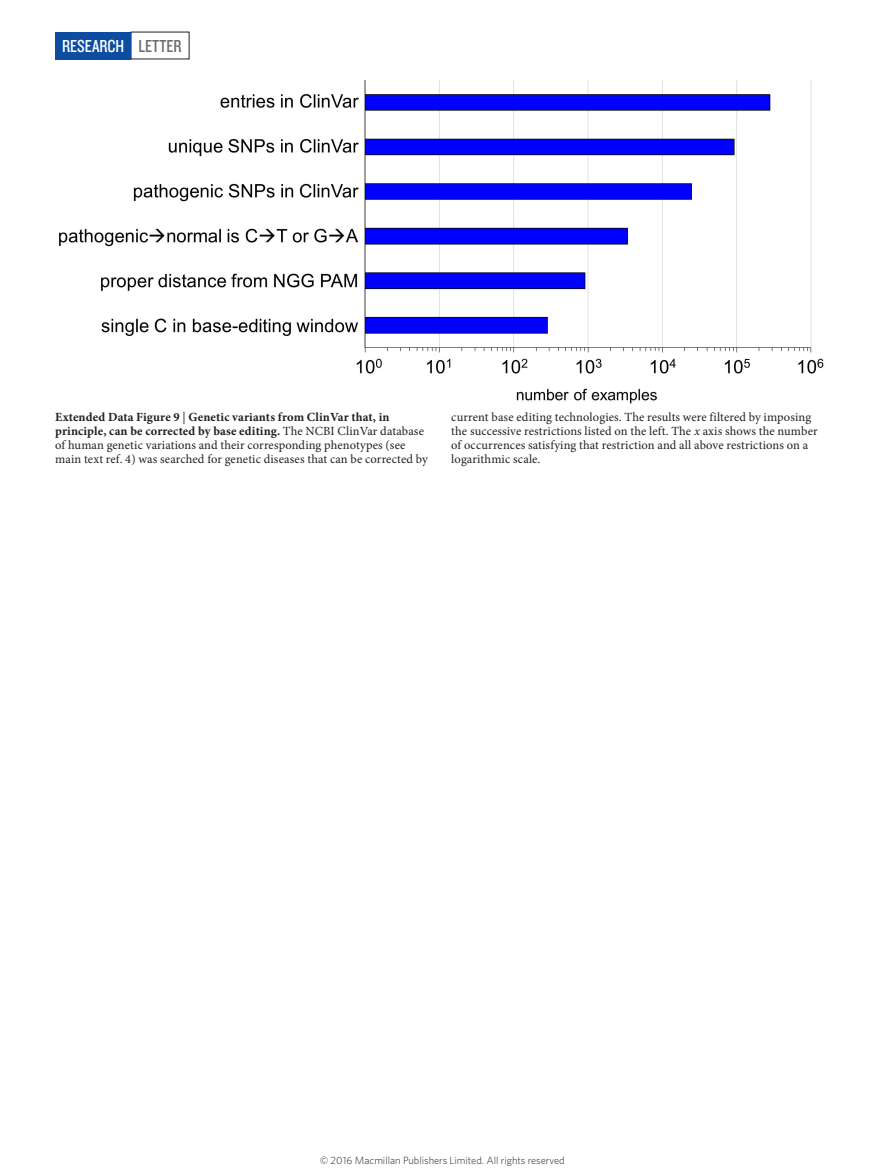
<style>
.page{position:relative;width:893px;height:1174px;background:#fff}
.page>*{position:absolute;margin:0;border:0;box-sizing:border-box;transform-origin:0 0}
.t1{font:18px "Knockout 29 Junior Ltweight";color:#fff}
.t2{font:12.45px/14.2px "Minion Pro";letter-spacing:.01em;color:#231f20}
.t3{font:300 10.5px "Whitney";color:#231f20}
.s1{color:#6c6d70}
.s2{font-weight:700}
.s3{font-style:italic}
</style>
<div class="page">
<div style="left:55px;top:32px;width:76px;height:27px;background:#0d4da1"></div>
<img style="left:60px;top:81px;width:764px;height:322px">
<h1 class="t1" style="left:62px;top:34px;width:121px">RESEARCH <span class="s1">LETTER</span></h1>
<p class="t2" style="left:55px;top:409px;width:374px"><span class="s2">Extended Data Figure 9</span> | <span class="s2">Genetic variants from ClinVar that, in principle, can be corrected by base editing.</span> The NCBI ClinVar database of human genetic variations and their corresponding phenotypes (see main text ref. 4) was searched for genetic diseases that can be corrected by</p>
<p class="t2" style="left:451px;top:409px;width:368px">current base editing technologies. The results were filtered by imposing the successive restrictions listed on the left. The <span class="s3">x</span> axis shows the number of occurrences satisfying that restriction and all above restrictions on a logarithmic scale.</p>
<p class="t3" style="left:320px;top:1153px;width:247px">© 2016 Macmillan Publishers Limited. All rights reserved</p>
</div>
